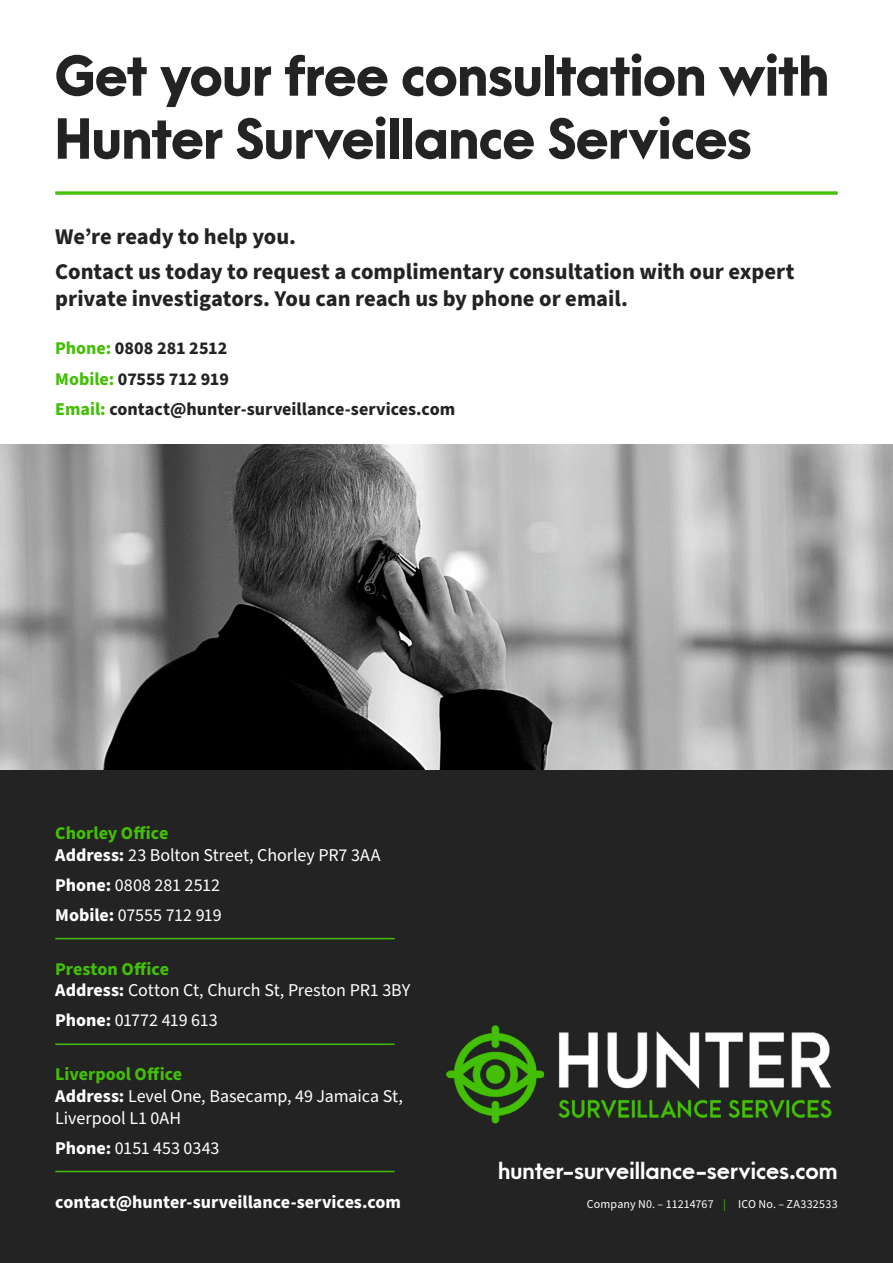
<style>
.page{position:relative;width:893px;height:1263px;background:#fff}
.page>*{position:absolute;margin:0;border:0;box-sizing:border-box;transform-origin:0 0}
.t1{font:900 52.5px/63px "Arca Majora";color:#232323}
.t2{font:700 22.5px/35.5px "Source Sans Pro";letter-spacing:-.005em;color:#232323}
.t3{font:700 22.5px "Arca Majora";color:#fff}
.t4{font:18px/21.6px "Source Sans Pro";letter-spacing:-.005em;color:#fff}
.t5{font:700 18px/30.2px "Source Sans Pro";color:#232323}
.t6{font:700 18px "Source Sans Pro";color:#fff}
.t7{font:12px "Source Sans Pro";letter-spacing:.01em;color:#fff}
.s1{color:#43bf05}
.s2{font-weight:700;color:#43bf05}
.s3{font-weight:700}
</style>
<div class="page">
<img style="left:0;top:444px;width:893px;height:327px">
<div style="left:0;top:771px;width:893px;height:492px;background:#232323"></div>
<img style="left:446px;top:1025px;width:386px;height:99px">
<svg style="left:55px;top:191px;width:783px;height:4px;background:#61c92d"></svg>
<hr style="left:55px;top:1171px;width:340px;height:1px;background:#43bf05">
<hr style="left:55px;top:938px;width:340px;height:1px;background:#43bf05">
<hr style="left:55px;top:1043px;width:340px;height:2px;background:#43bf05">
<h1 class="t1" style="left:55px;top:40px;width:775px">Get your free consultation with<br>Hunter Surveillance Services</h1>
<p class="t2" style="left:55px;top:219px;width:741px">We’re ready to help you.<br>Contact us today to request a complimentary consultation with our expert</p>
<p class="t2" style="left:55px;top:282px;width:574px">private investigators. You can reach us by phone or email.</p>
<p class="t5" style="left:55px;top:334px;width:401px"><span class="s1">Phone:</span> 0808 281 2512<br><span class="s1">Mobile:</span> 07555 712 919<br><span class="s1">Email:</span> contact@hunter-surveillance-services.com</p>
<p class="t4" style="left:55px;top:823px;width:327px"><span class="s2">Chorley Office<br></span><span class="s3">Address:</span> 23 Bolton Street, Chorley PR7 3AA</p>
<p class="t4" style="left:55px;top:870px;width:168px;line-height:30.2px"><span class="s3">Phone:</span> 0808 281 2512<br><span class="s3">Mobile:</span> 07555 712 919</p>
<p class="t4" style="left:55px;top:958px;width:356px"><span class="s2">Preston Office<br></span><span class="s3">Address:</span> Cotton Ct, Church St, Preston PR1 3BY</p>
<p class="t4" style="left:55px;top:1010px;width:164px"><span class="s3">Phone:</span> 01772 419 613</p>
<p class="t4" style="left:55px;top:1064px;width:349px"><span class="s2">Liverpool Office<br></span><span class="s3">Address:</span> Level One, Basecamp, 49 Jamaica St,<br>Liverpool L1 0AH</p>
<p class="t4" style="left:55px;top:1137px;width:166px"><span class="s3">Phone:</span> 0151 453 0343</p>
<p class="t6" style="left:55px;top:1189px;width:347px">contact@hunter-surveillance-services.com</p>
<p class="t3" style="left:498px;top:1153px;width:341px">hunter-surveillance-services.com</p>
<p class="t7" style="left:587px;top:1196px;width:252px">Company N0. – 11214767 <span class="s1">|</span> ICO No. – ZA332533</p>
</div>
